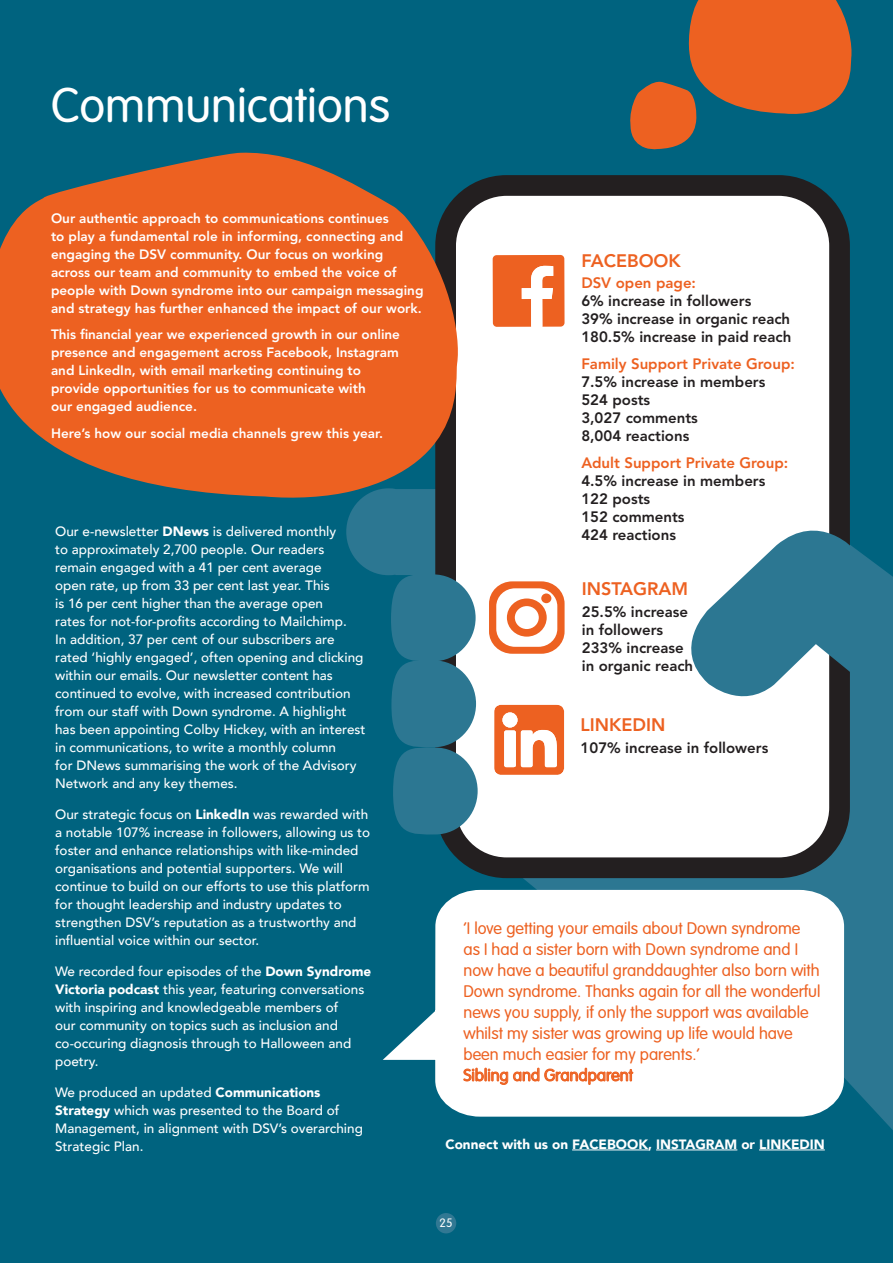
<style>
.page{position:relative;width:893px;height:1263px;background:#00637f}
.page>*{position:absolute;margin:0;border:0;box-sizing:border-box;transform-origin:0 0}
.t1{font:300 48px "VAG Rounded Std";color:#fff}
.t2{font:800 18px "Avenir LT Std";color:#ed6121}
.t3{font:300 16.5px/21px "VAG Rounded Std";color:#ed6121}
.t4{font:800 15px/18px "Avenir LT Std";color:#231f20}
.t5{font:800 15px "Avenir LT Std";color:#ed6121}
.t6{font:500 13.5px/18px "Avenir";color:#fff}
.t7{font:800 13.5px/18px "Avenir LT Std";color:#fff}
.t8{font:900 13.5px "Avenir";color:#fff}
.t9{font:300 12px "VAG Rounded Std";color:#fff}
.s1{font-weight:900}
</style>
<div class="page">
<div style="left:436px;top:1213px;width:20px;height:20px;background:#317893;border-radius:50%"></div>
<svg style="left:505px;top:549px;width:388px;height:602px;fill:#2c7792"></svg>
<div style="left:451px;top:188px;width:383px;height:671px;background:#fff;border-radius:59px"></div>
<div style="left:435px;top:175px;width:415px;height:703px;border:21px solid #231f20;border-radius:61px"></div>
<svg style="left:346px;top:499px;width:132px;height:338px"></svg>
<svg style="left:691px;top:510px;width:164px;height:201px"></svg>
<svg style="left:493px;top:255px;width:72px;height:72px"></svg>
<svg style="left:383px;top:885px;width:466px;height:237px;background:#d6e6ea"></svg>
<svg style="left:489px;top:581px;width:76px;height:73px"></svg>
<div style="left:541px;top:593px;width:10px;height:10px;background:#ed6121;border-radius:50%"></div>
<svg style="left:630px;top:0;width:222px;height:149px"></svg>
<svg style="left:0;top:152px;width:468px;height:347px;fill:#ed6121"></svg>
<svg style="left:494px;top:705px;width:70px;height:70px"></svg>
<div style="left:502px;top:712px;width:15px;height:15px;background:#fff;border-radius:50%"></div>
<hr style="left:572px;top:1149px;width:76px;height:1px;background:#fff">
<hr style="left:656px;top:1149px;width:81px;height:1px;background:#fff">
<hr style="left:759px;top:1149px;width:66px;height:1px;background:#fff">
<h1 class="t1" style="left:51px;top:78px;width:341px">Communications</h1>
<p class="t7" style="left:51px;top:209px;width:374px">Our authentic approach to communications continues<br>to play a fundamental role in informing, connecting and engaging the DSV community. Our focus on working across our team and community to embed the voice of people with Down syndrome into our campaign messaging and strategy has further enhanced the impact of our work.</p>
<p class="t7" style="left:51px;top:325px;width:351px">This financial year we experienced growth in our online presence and engagement across Facebook, Instagram and LinkedIn, with email marketing continuing to provide opportunities for us to communicate with<br>our engaged audience.</p>
<p class="t7" style="left:51px;top:424px;width:333px">Here’s how our social media channels grew this year.</p>
<p class="t6" style="left:55px;top:522px;width:312px">Our e-newsletter <span class="s1">DNews</span> is delivered monthly<br>to approximately 2,700 people. Our readers remain engaged with a 41 per cent average<br>open rate, up from 33 per cent last year. This<br>is 16 per cent higher than the average open<br>rates for not-for-profits according to Mailchimp.<br>In addition, 37 per cent of our subscribers are rated ‘highly engaged’, often opening and clicking within our emails. Our newsletter content has continued to evolve, with increased contribution from our staff with Down syndrome. A highlight has been appointing Colby Hickey, with an interest in communications, to write a monthly column<br>for DNews summarising the work of the Advisory Network and any key themes.</p>
<p class="t6" style="left:55px;top:805px;width:317px">Our strategic focus on <span class="s1">LinkedIn</span> was rewarded with a notable 107% increase in followers, allowing us to foster and enhance relationships with like-minded organisations and potential supporters. We will continue to build on our efforts to use this platform for thought leadership and industry updates to strengthen DSV’s reputation as a trustworthy and influential voice within our sector.</p>
<p class="t6" style="left:55px;top:961px;width:318px">We recorded four episodes of the <span class="s1">Down Syndrome Victoria podcast</span> this year, featuring conversations with inspiring and knowledgeable members of<br>our community on topics such as inclusion and co-occuring diagnosis through to Halloween and poetry.</p>
<p class="t6" style="left:55px;top:1082px;width:309px">We produced an updated <span class="s1">Communications Strategy</span> which was presented to the Board of Management, in alignment with DSV’s overarching Strategic Plan.</p>
<h2 class="t2" style="left:581px;top:250px;width:101px">FACEBOOK</h2>
<p class="t5" style="left:581px;top:274px;width:116px">DSV open page:</p>
<p class="t4" style="left:581px;top:292px;width:211px">6% increase in followers<br>39% increase in organic reach<br>180.5% increase in paid reach</p>
<p class="t5" style="left:581px;top:355px;width:215px">Family Support Private Group:</p>
<p class="t4" style="left:581px;top:373px;width:186px">7.5% increase in members<br>524 posts<br>3,027 comments<br>8,004 reactions</p>
<p class="t5" style="left:581px;top:453px;width:208px">Adult Support Private Group:</p>
<p class="t4" style="left:581px;top:471px;width:186px">4.5% increase in members<br>122 posts<br>152 comments<br>424 reactions</p>
<h2 class="t2" style="left:582px;top:578px;width:108px">INSTAGRAM</h2>
<p class="t4" style="left:582px;top:603px;width:113px">25.5% increase in followers<br>233% increase in organic reach</p>
<h2 class="t2" style="left:581px;top:714px;width:86px">LINKEDIN</h2>
<p class="t4" style="left:581px;top:739px;width:189px">107% increase in followers</p>
<p class="t3" style="left:463px;top:918px;width:358px">‘I love getting your emails about Down syndrome as I had a sister born with Down syndrome and I now have a beautiful granddaughter also born with Down syndrome. Thanks again for all the wonderful news you supply, if only the support was available whilst my sister was growing up life would have been much easier for my parents.’<br>Sibling and Grandparent</p>
<p class="t8" style="left:445px;top:1133px;width:381px">Connect with us on FACEBOOK, INSTAGRAM or LINKEDIN</p>
<p class="t9" style="left:440px;top:1216px;width:14px">25</p>
</div>
